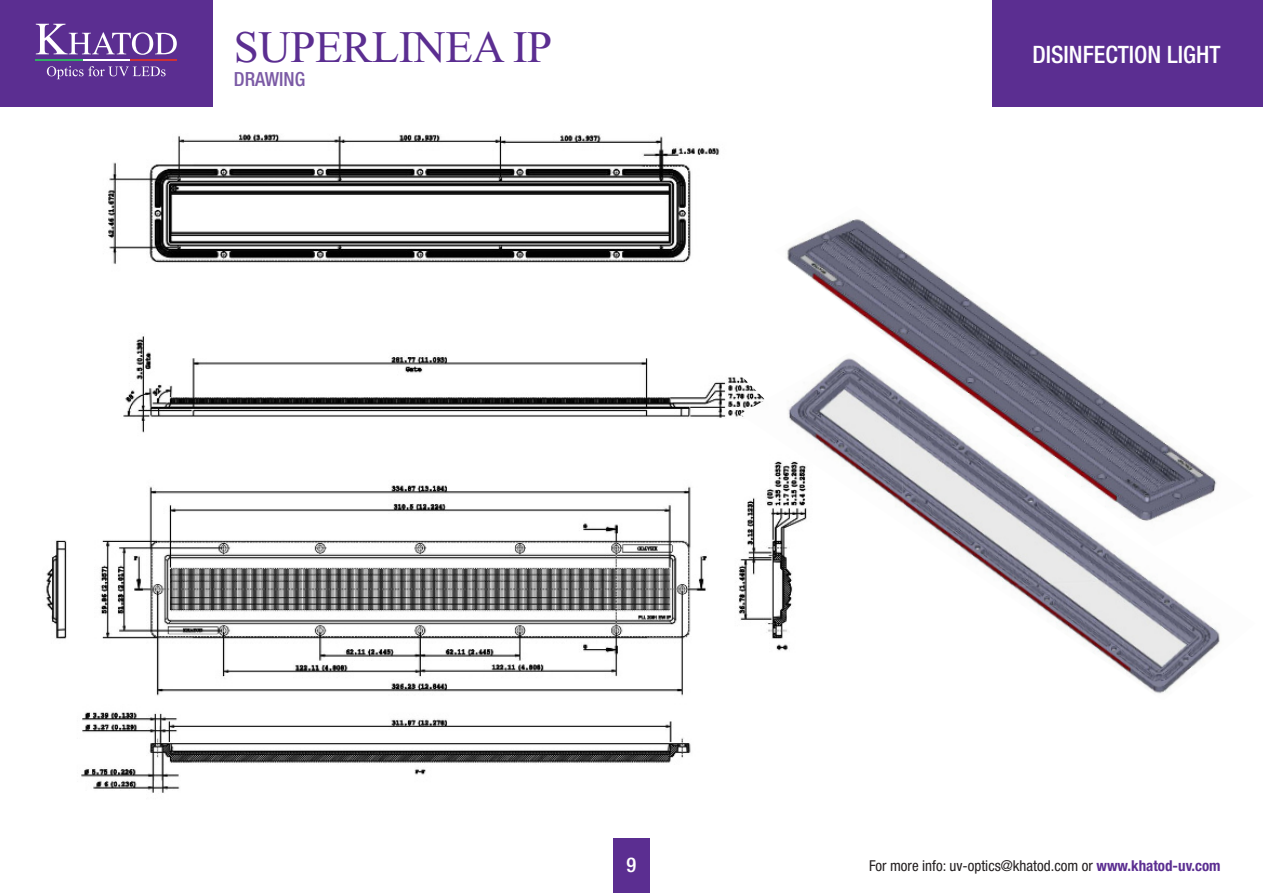
<style>
.page{position:relative;width:1263px;height:893px;background:#fff}
.page>*{position:absolute;margin:0;border:0;box-sizing:border-box;transform-origin:0 0}
.t1{font:45px "Times New Roman";letter-spacing:-.01em;color:#5b2e91}
.t2{font:500 condensed 24px "Helvetica Neue LT Std";color:#fff}
.t3{font:500 condensed 20.4px "Helvetica Neue LT Std";color:#fff}
.t4{font:500 condensed 19.5px "Helvetica Neue LT Std";color:#7b5aa5}
.t5{font:condensed 15px "Helvetica Neue LT Std";color:#231f20}
.s1{font-weight:700;color:#5b2e91}
</style>
<div class="page">
<img style="left:0;top:106px;width:740px;height:687px">
<div style="left:0;top:0;width:213px;height:106px;background:#5b2e91"></div>
<svg style="left:36px;top:24px;width:141px;height:31px"></svg>
<hr style="left:130px;top:59px;width:47px;height:2px;background:#ce3035">
<hr style="left:83px;top:59px;width:47px;height:2px;background:#fff">
<hr style="left:36px;top:59px;width:47px;height:2px;background:#33ad65">
<svg style="left:47px;top:66px;width:119px;height:13px"></svg>
<div style="left:613px;top:838px;width:37px;height:55px;background:#5b2e91"></div>
<div style="left:992px;top:0;width:271px;height:106px;background:#5b2e91"></div>
<svg style="left:688px;top:221px;width:52px;height:211px"></svg>
<img style="left:787px;top:219px;width:255px;height:133px">
<img style="left:740px;top:352px;width:480px;height:342px">
<h1 class="t1" style="left:234px;top:20px;width:320px">SUPERLINEA IP</h1>
<h3 class="t4" style="left:234px;top:72px;width:73px">DRAWING</h3>
<h2 class="t2" style="left:1032px;top:46px;width:189px">DISINFECTION LIGHT</h2>
<h3 class="t3" style="left:627px;top:857px;width:11px">9</h3>
<p class="t5" style="left:869px;top:860px;width:353px">For more info: uv-optics@khatod.com or <span class="s1">www.khatod-uv.com</span></p>
</div>
